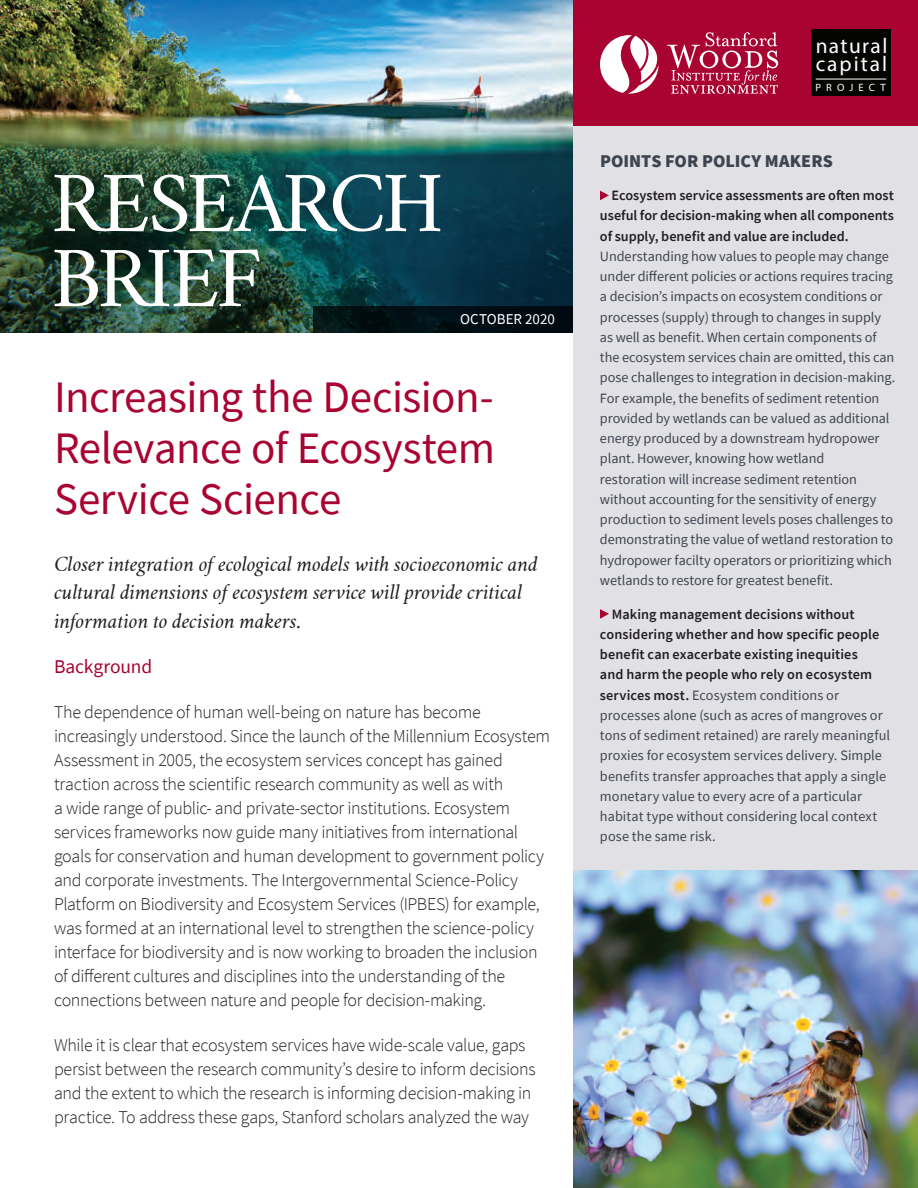
<style>
.page{position:relative;width:918px;height:1188px;background:#fff}
.page>*{position:absolute;margin:0;border:0;box-sizing:border-box;transform-origin:0 0}
.t1{font:75px/75px "Crimson Text";letter-spacing:-.055em;color:#fff}
.t2{font:45px/51px "Source Sans Pro";letter-spacing:-.01em;color:#a90332;text-align:justify}
.t3{font:21.45px/18px "Myriad Pro";letter-spacing:.08em;color:#fff}
.t4{font:italic 19.5px/28.5px "Crimson Text";letter-spacing:-.01em;color:#231f20}
.t5{font:19.5px "Source Sans Pro";letter-spacing:-.005em;color:#a90332}
.t6{font:300 18px/24px "Source Sans Pro";letter-spacing:-.02em;color:#231f20}
.t7{font:900 18px "Source Sans Pro";color:#3e444f}
.t8{font:15px "Source Sans Pro";color:#fff}
.t9{font:14.25px/20.2px "Source Sans Pro";color:#3e444f}
.t10{font:600 14.25px/20.2px "Source Sans Pro";letter-spacing:-.005em;color:#231f20;text-align:justify}
.t11{font:10.65px "Myriad Pro";letter-spacing:.48em;color:#fff}
.s1{font-weight:600;color:#231f20}
</style>
<div class="page">
<img style="left:0;top:0;width:573px;height:126px">
<img style="left:0;top:126px;width:573px;height:207px">
<div style="left:573px;top:0;width:345px;height:126px;background:#a90332"></div>
<div style="left:573px;top:126px;width:345px;height:1062px;background:#e1e1e5"></div>
<svg style="left:600px;top:191px;width:9px;height:9px"></svg>
<svg style="left:600px;top:609px;width:9px;height:10px"></svg>
<img style="left:573px;top:870px;width:345px;height:318px">
<div style="left:314px;top:306px;width:259px;height:27px;background:linear-gradient(to right,#031617,#000913)"></div>
<svg style="left:600px;top:32px;width:212px;height:62px"></svg>
<div style="left:812px;top:30px;width:79px;height:66px;background:#040503"></div>
<hr style="left:816px;top:79px;width:70px;height:1px;background:#fff">
<h1 class="t1" style="left:51px;top:167px;width:394px">RESEARCH<br>BRIEF</h1>
<p class="t8" style="left:460px;top:310px;width:96px">OCTOBER 2020</p>
<h2 class="t2" style="left:54px;top:371px;width:443px">Increasing the Decision-Relevance of Ecosystem Service Science</h2>
<h3 class="t4" style="left:54px;top:550px;width:485px">Closer integration of ecological models with socioeconomic and cultural dimensions of ecosystem service will provide critical information to decision makers.</h3>
<h3 class="t5" style="left:54px;top:654px;width:100px">Background</h3>
<p class="t6" style="left:54px;top:700px;width:498px">The dependence of human well-being on nature has become increasingly understood. Since the launch of the Millennium Ecosystem Assessment in 2005, the ecosystem services concept has gained traction across the scientific research community as well as with<br>a wide range of public- and private-sector institutions. Ecosystem services frameworks now guide many initiatives from international goals for conservation and human development to government policy and corporate investments. The Intergovernmental Science-Policy Platform on Biodiversity and Ecosystem Services (IPBES) for example, was formed at an international level to strengthen the science-policy interface for biodiversity and is now working to broaden the inclusion of different cultures and disciplines into the understanding of the connections between nature and people for decision-making.</p>
<p class="t6" style="left:54px;top:1033px;width:483px">While it is clear that ecosystem services have wide-scale value, gaps persist between the research community’s desire to inform decisions and the extent to which the research is informing decision-making in practice. To address these gaps, Stanford scholars analyzed the way</p>
<h3 class="t3" style="left:816px;top:36px;width:73px">natural capital</h3>
<p class="t11" style="left:816px;top:81px;width:72px">PROJECT</p>
<p class="t7" style="left:600px;top:148px;width:234px">POINTS FOR POLICY MAKERS</p>
<p class="t10" style="left:600px;top:185px;width:296px;text-indent:12px">Ecosystem service assessments are often most useful for decision-making when all components of supply, benefit and value are included.</p>
<p class="t9" style="left:600px;top:246px;width:297px">Understanding how values to people may change under different policies or actions requires tracing a decision’s impacts on ecosystem conditions or processes (supply) through to changes in supply as well as benefit. When certain components of the ecosystem services chain are omitted, this can pose challenges to integration in decision-making.<br>For example, the benefits of sediment retention provided by wetlands can be valued as additional energy produced by a downstream hydropower plant. However, knowing how wetland<br>restoration will increase sediment retention without accounting for the sensitivity of energy production to sediment levels poses challenges to demonstrating the value of wetland restoration to hydropower facilty operators or prioritizing which wetlands to restore for greatest benefit.</p>
<p class="t9" style="left:600px;top:604px;width:292px;text-indent:12px"><span class="s1">Making management decisions without considering whether and how specific people benefit can exacerbate existing inequities<br>and harm the people who rely on ecosystem services most.</span> Ecosystem conditions or processes alone (such as acres of mangroves or tons of sediment retained) are rarely meaningful proxies for ecosystem services delivery. Simple benefits transfer approaches that apply a single monetary value to every acre of a particular habitat type without considering local context pose the same risk.</p>
</div>
